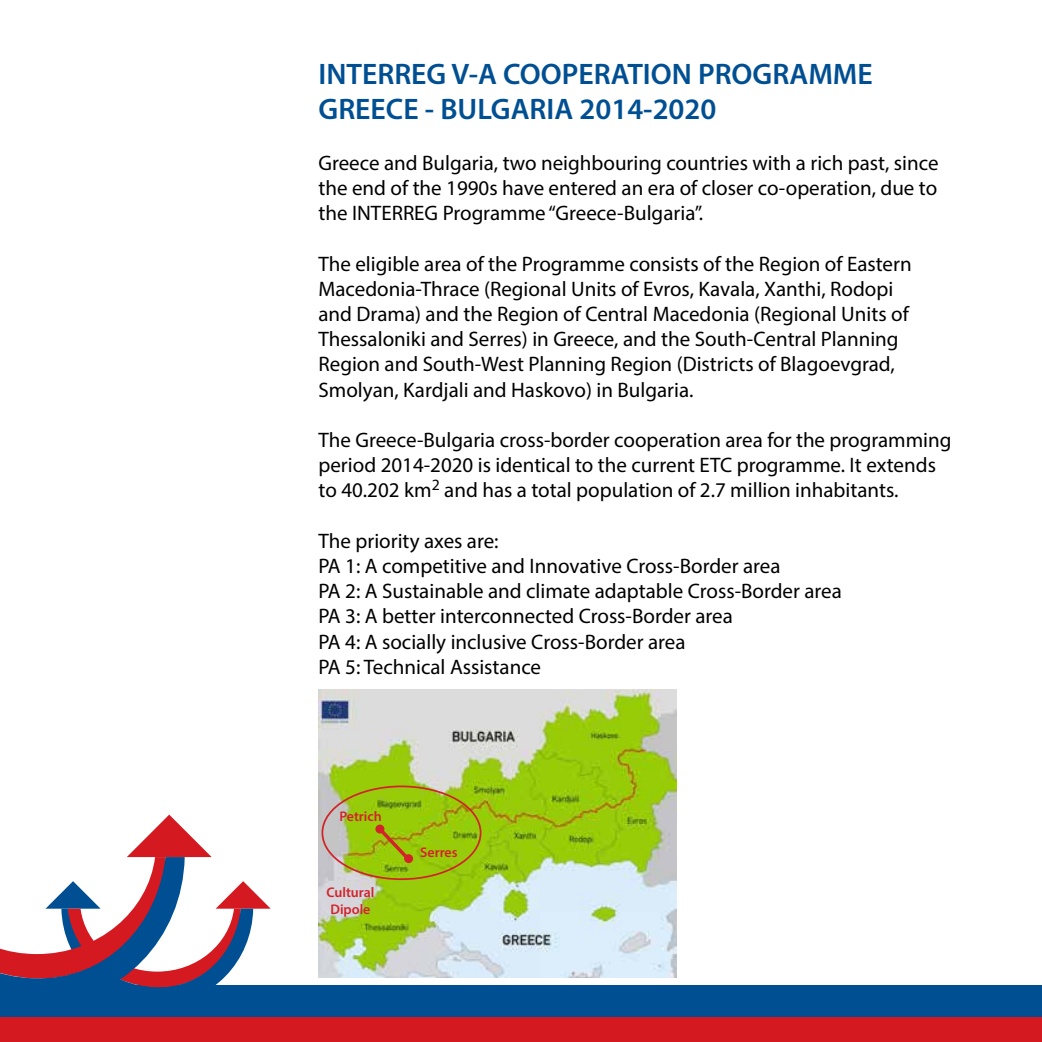
<style>
.page{position:relative;width:1042px;height:1042px;background:#fff}
.page>*{position:absolute;margin:0;border:0;box-sizing:border-box;transform-origin:0 0}
.t1{font:600 29.75px/35.7px "Myriad Pro";color:#004f93}
.t2{font:21px/25.2px "Myriad Pro";color:#000}
.t3{font:600 14px/16.8px "Myriad Pro";color:#d2232a}
</style>
<div class="page">
<img style="left:318px;top:690px;width:358px;height:287px">
<div style="left:321px;top:785px;width:160px;height:95px;border:2px solid #d2232a;border-radius:50%"></div>
<svg style="left:375px;top:824px;width:38px;height:39px"></svg>
<div style="left:0;top:986px;width:1042px;height:56px;background:#004f93"></div>
<div style="left:0;top:1017px;width:1042px;height:25px;background:#d51920"></div>
<svg style="left:0;top:814px;width:271px;height:174px"></svg>
<h1 class="t1" style="left:318px;top:55px;width:556px">INTERREG V-A COOPERATION PROGRAMME<br>GREECE - BULGARIA 2014-2020</h1>
<p class="t2" style="left:318px;top:150px;width:621px;text-align:justify">Greece and Bulgaria, two neighbouring countries with a rich past, since the end of the 1990s have entered an era of closer co-operation, due to the INTERREG Programme “Greece-Bulgaria”.</p>
<p class="t2" style="left:318px;top:250px;width:595px">The eligible area of the Programme consists of the Region of Eastern Macedonia-Thrace (Regional Units of Evros, Kavala, Xanthi, Rodopi and Drama) and the Region of Central Macedonia (Regional Units of Thessaloniki and Serres) in Greece, and the South-Central Planning Region and South-West Planning Region (Districts of Blagoevgrad, Smolyan, Kardjali and Haskovo) in Bulgaria.</p>
<p class="t2" style="left:318px;top:427px;width:634px">The Greece-Bulgaria cross-border cooperation area for the programming period 2014-2020 is identical to the current ETC programme. It extends to 40.202 km<sup>2</sup> and has a total population of 2.7 million inhabitants.</p>
<p class="t2" style="left:318px;top:528px;width:525px">The priority axes are:<br>PA 1: A competitive and Innovative Cross-Border area<br>PA 2: A Sustainable and climate adaptable Cross-Border area PA 3: A better interconnected Cross-Border area<br>PA 4: A socially inclusive Cross-Border area<br>PA 5: Technical Assistance</p>
<p class="t3" style="left:339px;top:808px;width:44px">Petrich</p>
<p class="t3" style="left:326px;top:884px;width:50px">Cultural<br>Dipole</p>
<p class="t3" style="left:420px;top:843px;width:39px">Serres</p>
</div>
